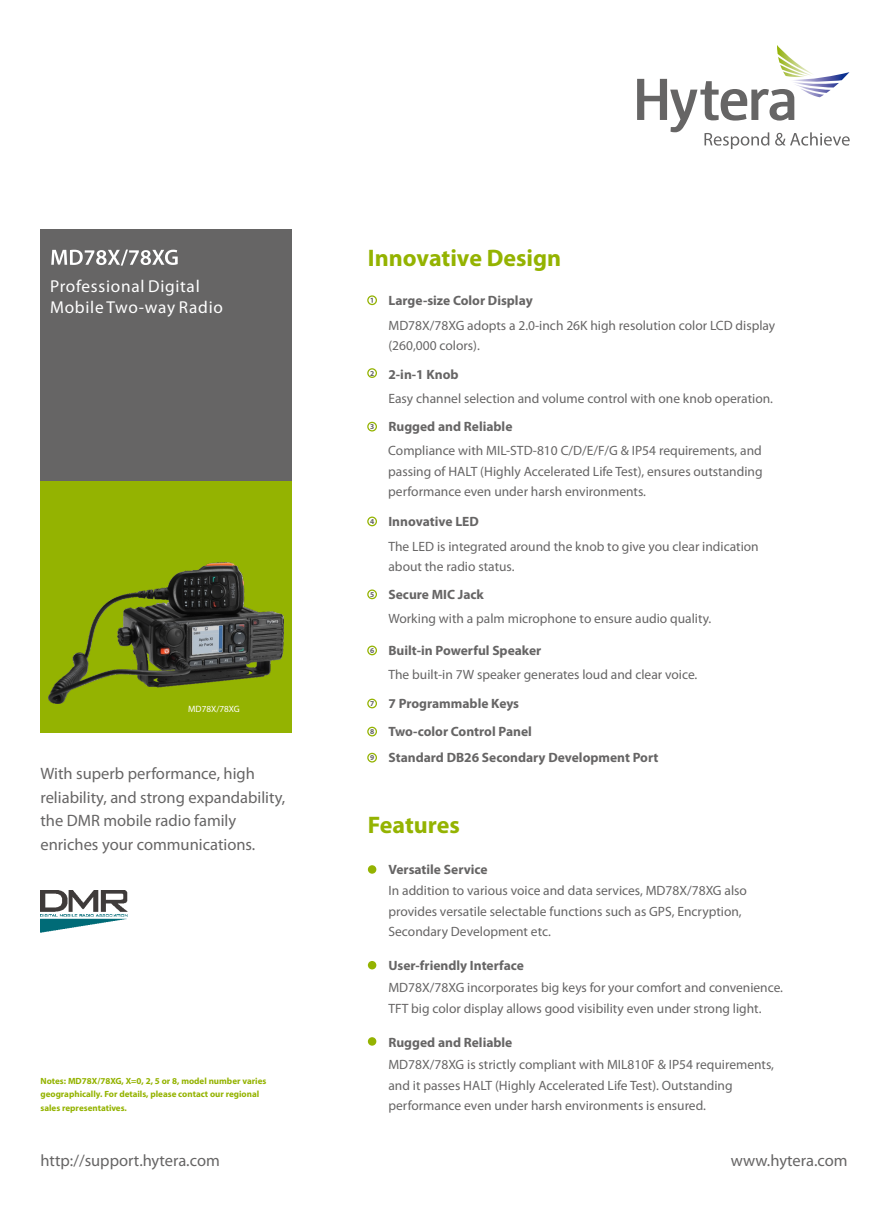
<style>
.page{position:relative;width:893px;height:1212px;background:#fff}
.page>*{position:absolute;margin:0;border:0;box-sizing:border-box;transform-origin:0 0}
.t1{font:700 24px "Myriad Pro";color:#94b301}
.t2{font:17.25px/20.7px "Myriad Pro";letter-spacing:.04em;color:#fff}
.t3{font:16.5px/23.9px "Myriad Pro";color:#666565}
.t4{font:13.5px/20.2px "Myriad Pro";color:#666565}
.t5{font:700 13.5px/28.5px "Myriad Pro";color:#666565}
.t6{font:9.15px "Myriad Pro";color:#fff}
.t7{font:700 9px/13.4px "Myriad Pro";color:#94b301}
.t8{font:700 7.5px "Myriad Pro";color:#666565}
.s1{font-weight:700}
.s2{font-size:7.5px}
</style>
<div class="page">
<svg style="left:637px;top:45px;width:213px;height:104px"></svg>
<div style="left:40px;top:481px;width:252px;height:252px;background:#94b301"></div>
<div style="left:40px;top:229px;width:252px;height:252px;background:#666565"></div>
<svg style="left:51px;top:249px;width:127px;height:17px"></svg>
<img style="left:40px;top:890px;width:88px;height:43px">
<div style="left:367px;top:295px;width:10px;height:10px;border:1px solid #94b301;border-radius:50%"></div>
<svg style="left:370px;top:298px;width:3px;height:5px"></svg>
<div style="left:367px;top:368px;width:10px;height:10px;border:1px solid #94b301;border-radius:50%"></div>
<div style="left:367px;top:422px;width:10px;height:9px;border:1px solid #94b301;border-radius:50%"></div>
<div style="left:367px;top:516px;width:10px;height:10px;border:1px solid #94b301;border-radius:50%"></div>
<div style="left:367px;top:589px;width:10px;height:10px;border:1px solid #94b301;border-radius:50%"></div>
<div style="left:367px;top:645px;width:10px;height:10px;border:1px solid #94b301;border-radius:50%"></div>
<div style="left:368px;top:865px;width:8px;height:9px;background:#94b301;border-radius:50%"></div>
<div style="left:368px;top:961px;width:8px;height:8px;background:#94b301;border-radius:50%"></div>
<div style="left:368px;top:1037px;width:8px;height:9px;background:#94b301;border-radius:50%"></div>
<img style="left:48px;top:562px;width:236px;height:141px">
<img style="left:192px;top:625px;width:31px;height:29px">
<div style="left:367px;top:699px;width:10px;height:9px;border:1px solid #94b301;border-radius:50%"></div>
<div style="left:367px;top:727px;width:10px;height:9px;border:1px solid #94b301;border-radius:50%"></div>
<div style="left:367px;top:753px;width:10px;height:9px;border:1px solid #94b301;border-radius:50%"></div>
<p class="t2" style="left:50px;top:278px;width:174px">Professional Digital<br>Mobile Two-way Radio</p>
<p class="t6" style="left:188px;top:705px;width:53px">MD78X/78XG</p>
<p class="t3" style="left:40px;top:763px;width:246px">With superb performance, high reliability, and strong expandability, the DMR mobile radio family enriches your communications.</p>
<p class="t7" style="left:40px;top:1075px;width:227px">Notes: MD78X/78XG, X=0, 2, 5 or 8, model number varies geographically. For details, please contact our regional sales representatives.</p>
<h1 class="t1" style="left:368px;top:248px;width:195px">Innovative Design</h1>
<p class="t8" style="left:370px;top:370px;width:6px">2</p>
<p class="t5" style="left:388px;top:287px;width:146px">Large-size Color Display</p>
<p class="t4" style="left:388px;top:316px;width:388px">MD78X/78XG adopts a 2.0-inch 26K high resolution color LCD display (260,000 colors).</p>
<p class="t5" style="left:388px;top:361px;width:72px">2-in-1 Knob</p>
<p class="t4" style="left:388px;top:389px;width:386px">Easy channel selection and volume control with one knob operation.</p>
<p class="t8" style="left:370px;top:423px;width:6px">3</p>
<p class="t5" style="left:388px;top:414px;width:125px">Rugged and Reliable</p>
<p class="t4" style="left:388px;top:442px;width:376px;text-align:justify">Compliance with MIL-STD-810 C/D/E/F/G &amp; IP54 requirements, and passing of HALT (Highly Accelerated Life Test), ensures outstanding performance even under harsh environments.</p>
<p class="t8" style="left:370px;top:518px;width:6px">4</p>
<p class="t5" style="left:388px;top:509px;width:92px">Innovative LED</p>
<p class="t4" style="left:388px;top:537px;width:372px">The LED is integrated around the knob to give you clear indication about the radio status.</p>
<p class="t8" style="left:370px;top:591px;width:6px">5</p>
<p class="t5" style="left:388px;top:581px;width:97px">Secure MIC Jack</p>
<p class="t4" style="left:388px;top:610px;width:324px">Working with a palm microphone to ensure audio quality.</p>
<p class="t4" style="left:388px;top:640px;width:310px;line-height:24.3px;text-indent:-18px"><sup>6</sup> <span class="s1">Built-in Powerful Speaker<br></span>The built-in 7W speaker generates loud and clear voice.</p>
<p class="t5" style="left:370px;top:690px;width:163px"><span class="s2">7</span> 7 Programmable Keys<br><sup>8</sup> Two-color Control Panel</p>
<p class="t5" style="left:370px;top:744px;width:290px"><span class="s2">9</span> Standard DB26 Secondary Development Port</p>
<h1 class="t1" style="left:368px;top:815px;width:93px">Features</h1>
<p class="t5" style="left:370px;top:856px;width:119px"><sup>6</sup> Versatile Service</p>
<p class="t4" style="left:388px;top:882px;width:360px">In addition to various voice and data services, MD78X/78XG also provides versatile selectable functions such as GPS, Encryption,<br>Secondary Development etc.</p>
<p class="t5" style="left:370px;top:952px;width:155px"><sup>6</sup> User-friendly Interface</p>
<p class="t4" style="left:388px;top:979px;width:396px">MD78X/78XG incorporates big keys for your comfort and convenience.<br>TFT big color display allows good visibility even under strong light.</p>
<p class="t5" style="left:388px;top:1029px;width:125px">Rugged and Reliable</p>
<p class="t4" style="left:388px;top:1056px;width:387px">MD78X/78XG is strictly compliant with MIL810F &amp; IP54 requirements, and it passes HALT (Highly Accelerated Life Test). Outstanding performance even under harsh environments is ensured.</p>
<p class="t3" style="left:40px;top:1150px;width:181px">http://support.hytera.com</p>
<p class="t3" style="left:731px;top:1150px;width:118px">www.hytera.com</p>
</div>
